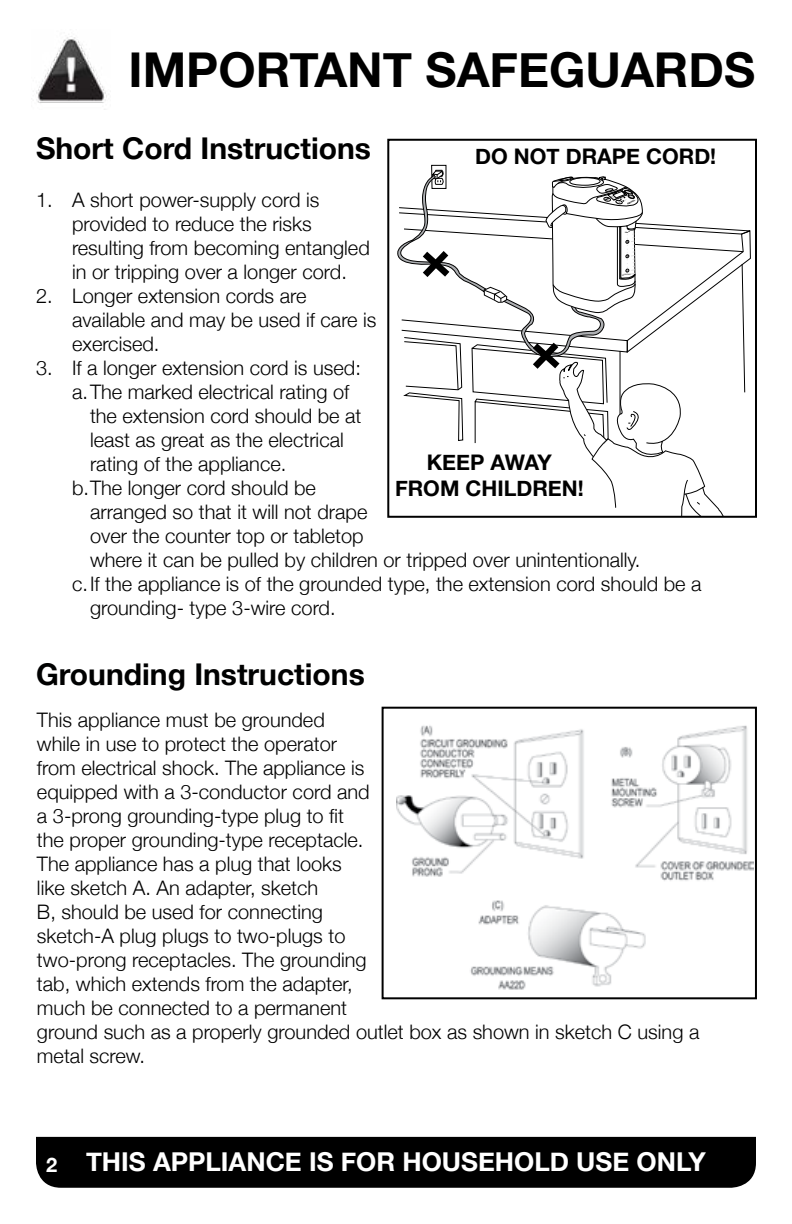
<style>
.page{position:relative;width:792px;height:1224px;background:#fff}
.page>*{position:absolute;margin:0;border:0;box-sizing:border-box;transform-origin:0 0}
.t1{font:700 48px "Helvetica Neue";color:#000}
.t2{font:700 30px "Helvetica Neue";color:#000}
.t3{font:700 30px "Helvetica Neue";color:#000101}
.t4{font:700 26px "Helvetica Neue";color:#fff}
.t5{font:700 21.6px/25.8px "Helvetica Neue";color:#000;text-align:center}
.t6{font:300 20px/24px "Helvetica Neue";color:#000}
.t7{font:700 20px "Helvetica Neue";color:#fff}
</style>
<div class="page">
<div style="left:36px;top:1136px;width:720px;height:52px;background:#000"></div>
<div style="left:431px;top:165px;width:15px;height:24px;border:1px solid #000"></div>
<div style="left:387px;top:139px;width:370px;height:379px;border:2px solid #000"></div>
<img style="left:397px;top:725px;width:357px;height:265px">
<div style="left:382px;top:707px;width:375px;height:292px;border:2px solid #000"></div>
<img style="left:36px;top:36px;width:71px;height:74px">
<svg style="left:392px;top:169px;width:362px;height:348px"></svg>
<h1 class="t1" style="left:129px;top:32px;width:628px">IMPORTANT SAFEGUARDS</h1>
<h2 class="t2" style="left:36px;top:125px;width:337px">Short Cord Instructions</h2>
<p class="t6" style="left:72px;top:187px;width:299px;text-indent:-36px">1. A short power-supply cord is provided to reduce the risks resulting from becoming entangled in or tripping over a longer cord.</p>
<p class="t6" style="left:72px;top:283px;width:306px;text-indent:-36px">2. Longer extension cords are available and may be used if care is exercised.</p>
<p class="t6" style="left:36px;top:355px;width:326px">3. If a longer extension cord is used:</p>
<p class="t6" style="left:72px;top:379px;width:279px">a.The marked electrical rating of</p>
<p class="t6" style="left:90px;top:403px;width:273px">the extension cord should be at</p>
<p class="t6" style="left:90px;top:427px;width:255px">least as great as the electrical</p>
<p class="t6" style="left:90px;top:451px;width:198px">rating of the appliance.</p>
<p class="t6" style="left:72px;top:475px;width:246px">b.The longer cord should be</p>
<p class="t6" style="left:90px;top:499px;width:279px">arranged so that it will not drape</p>
<p class="t6" style="left:90px;top:523px;width:275px">over the counter top or tabletop</p>
<p class="t6" style="left:90px;top:547px;width:552px">where it can be pulled by children or tripped over unintentionally.</p>
<p class="t6" style="left:72px;top:571px;width:631px">c.If the appliance is of the grounded type, the extension cord should be a</p>
<p class="t6" style="left:90px;top:595px;width:247px">grounding- type 3-wire cord.</p>
<p class="t5" style="left:475px;top:144px;width:242px">DO NOT DRAPE CORD!</p>
<p class="t5" style="left:395px;top:450px;width:190px">KEEP AWAY<br>FROM CHILDREN!</p>
<h2 class="t3" style="left:36px;top:651px;width:330px">Grounding Instructions</h2>
<p class="t6" style="left:37px;top:706px;width:664px">This appliance must be grounded<br>while in use to protect the operator<br>from electrical shock. The appliance is<br>equipped with a 3-conductor cord and<br>a 3-prong grounding-type plug to fit<br>the proper grounding-type receptacle.<br>The appliance has a plug that looks<br>like sketch A. An adapter, sketch<br>B, should be used for connecting<br>sketch-A plug plugs to two-plugs to<br>two-prong receptacles. The grounding<br>tab, which extends from the adapter,<br>much be connected to a permanent<br>ground such as a properly grounded outlet box as shown in sketch C using a metal screw.</p>
<p class="t7" style="left:46px;top:1150px;width:13px">2</p>
<h3 class="t4" style="left:86px;top:1142px;width:621px">THIS APPLIANCE IS FOR HOUSEHOLD USE ONLY</h3>
</div>
